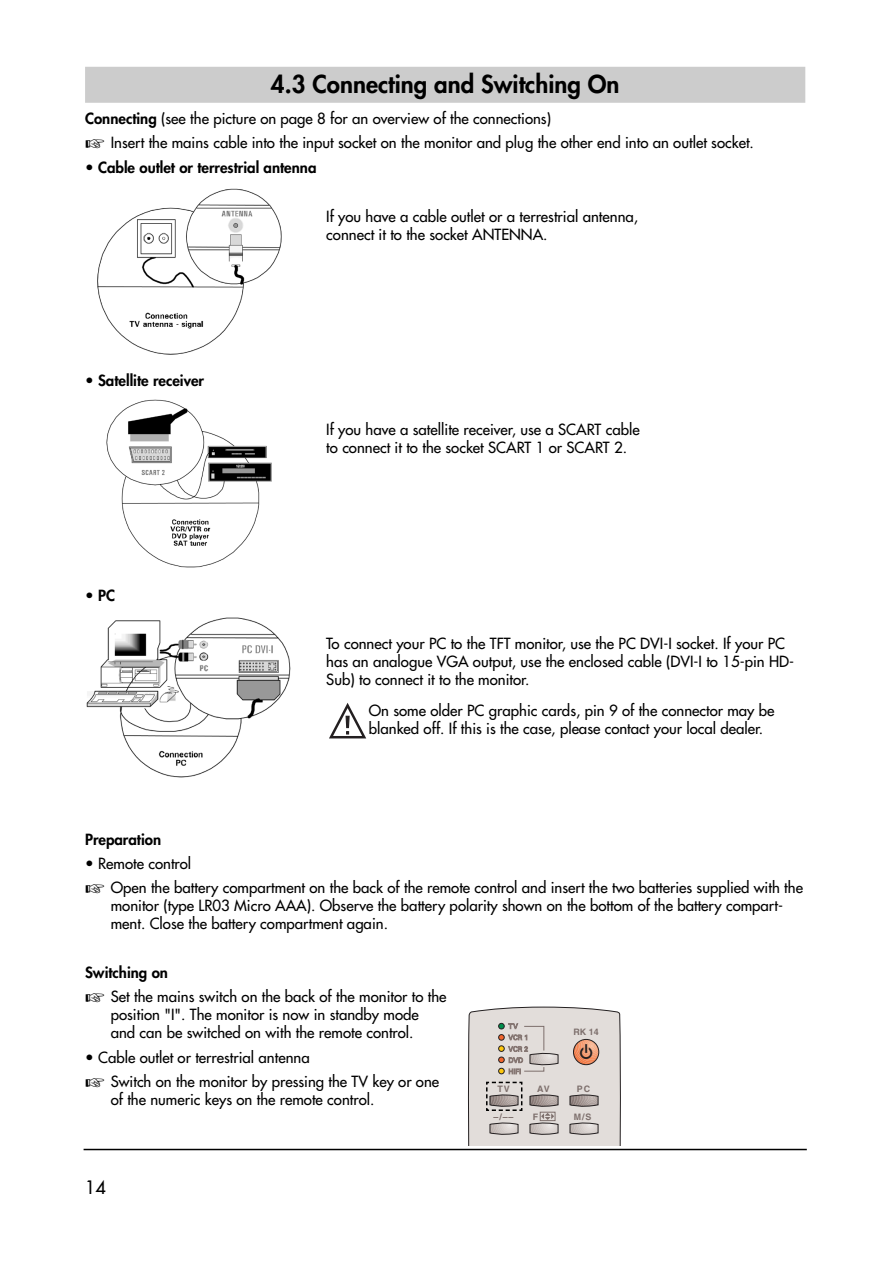
<style>
.page{position:relative;width:893px;height:1263px;background:#fff}
.page>*{position:absolute;margin:0;border:0;box-sizing:border-box;transform-origin:0 0}
.t1{font:800 24px "Futura";color:#000}
.t2{font:18px "Futura";color:#000}
.t3{font:15px/18px "Futura";color:#000}
.t4{font:800 15px "Futura";color:#000}
.t5{font:700 8.85px "Helvetica";letter-spacing:.025em;color:#7d6f6c}
.s1{font-weight:800}
.s2{font-weight:400}
</style>
<div class="page">
<div style="left:85px;top:67px;width:720px;height:18px;background:#ccc"></div>
<div style="left:85px;top:85px;width:720px;height:18px;background:#ccc"></div>
<svg style="left:329px;top:703px;width:37px;height:36px"></svg>
<hr style="left:84px;top:1149px;width:722px;height:1px;background:#000">
<img style="left:97px;top:188px;width:185px;height:167px">
<img style="left:106px;top:400px;width:166px;height:168px">
<img style="left:86px;top:617px;width:205px;height:161px">
<svg style="left:468px;top:1007px;width:153px;height:138px;background:#d2cbc7"></svg>
<h1 class="t1" style="left:271px;top:73px;width:350px">4.3 Connecting and Switching On</h1>
<p class="t3" style="left:85px;top:107px;width:670px;line-height:24.5px"><span class="s1">Connecting</span> (see the picture on page 8 for an overview of the connections)<br>☞ Insert the mains cable into the input socket on the monitor and plug the other end into an outlet socket.</p>
<p class="t4" style="left:85px;top:160px;width:233px"><span class="s2">•</span> Cable outlet or terrestrial antenna</p>
<p class="t3" style="left:326px;top:208px;width:313px">If you have a cable outlet or a terrestrial antenna, connect it to the socket ANTENNA.</p>
<p class="t4" style="left:85px;top:373px;width:120px"><span class="s2">•</span> Satellite receiver</p>
<p class="t4" style="left:85px;top:588px;width:31px"><span class="s2">•</span> PC</p>
<p class="t3" style="left:326px;top:421px;width:315px">If you have a satellite receiver, use a SCART cable to connect it to the socket SCART 1 or SCART 2.</p>
<p class="t3" style="left:326px;top:636px;width:469px">To connect your PC to the TFT monitor, use the PC DVI-I socket. If your PC has an analogue VGA output, use the enclosed cable (DVI-I to 15-pin HD-<br>Sub) to connect it to the monitor.</p>
<p class="t3" style="left:369px;top:703px;width:407px">On some older PC graphic cards, pin 9 of the connector may be blanked off. If this is the case, please contact your local dealer.</p>
<p class="t4" style="left:85px;top:832px;width:78px">Preparation</p>
<p class="t3" style="left:85px;top:852px;width:719px;line-height:24.5px">• Remote control<br>☞ Open the battery compartment on the back of the remote control and insert the two batteries supplied with the</p>
<p class="t3" style="left:111px;top:898px;width:673px">monitor (type LR03 Micro AAA). Observe the battery polarity shown on the bottom of the battery compart&shy;ment. Close the battery compartment again.</p>
<p class="t3" style="left:85px;top:961px;width:363px;line-height:24.5px"><span class="s1">Switching on<br></span>☞ Set the mains switch on the back of the monitor to the</p>
<p class="t3" style="left:111px;top:1007px;width:309px">position "I". The monitor is now in standby mode and can be switched on with the remote control.</p>
<p class="t3" style="left:85px;top:1046px;width:355px;line-height:24.5px">• Cable outlet or terrestrial antenna<br>☞ Switch on the monitor by pressing the TV key or one</p>
<p class="t3" style="left:111px;top:1092px;width:265px">of the numeric keys on the remote control.</p>
<p class="t5" style="left:573px;top:1029px;width:27px">RK 14</p>
<p class="t5" style="left:497px;top:1086px;width:14px">TV</p>
<p class="t5" style="left:537px;top:1086px;width:14px">AV</p>
<p class="t5" style="left:577px;top:1086px;width:15px">PC</p>
<p class="t5" style="left:493px;top:1113px;width:22px">–/––</p>
<p class="t5" style="left:533px;top:1113px;width:7px">F</p>
<p class="t5" style="left:574px;top:1113px;width:19px">M/S</p>
<p class="t2" style="left:85px;top:1179px;width:22px">14</p>
</div>
